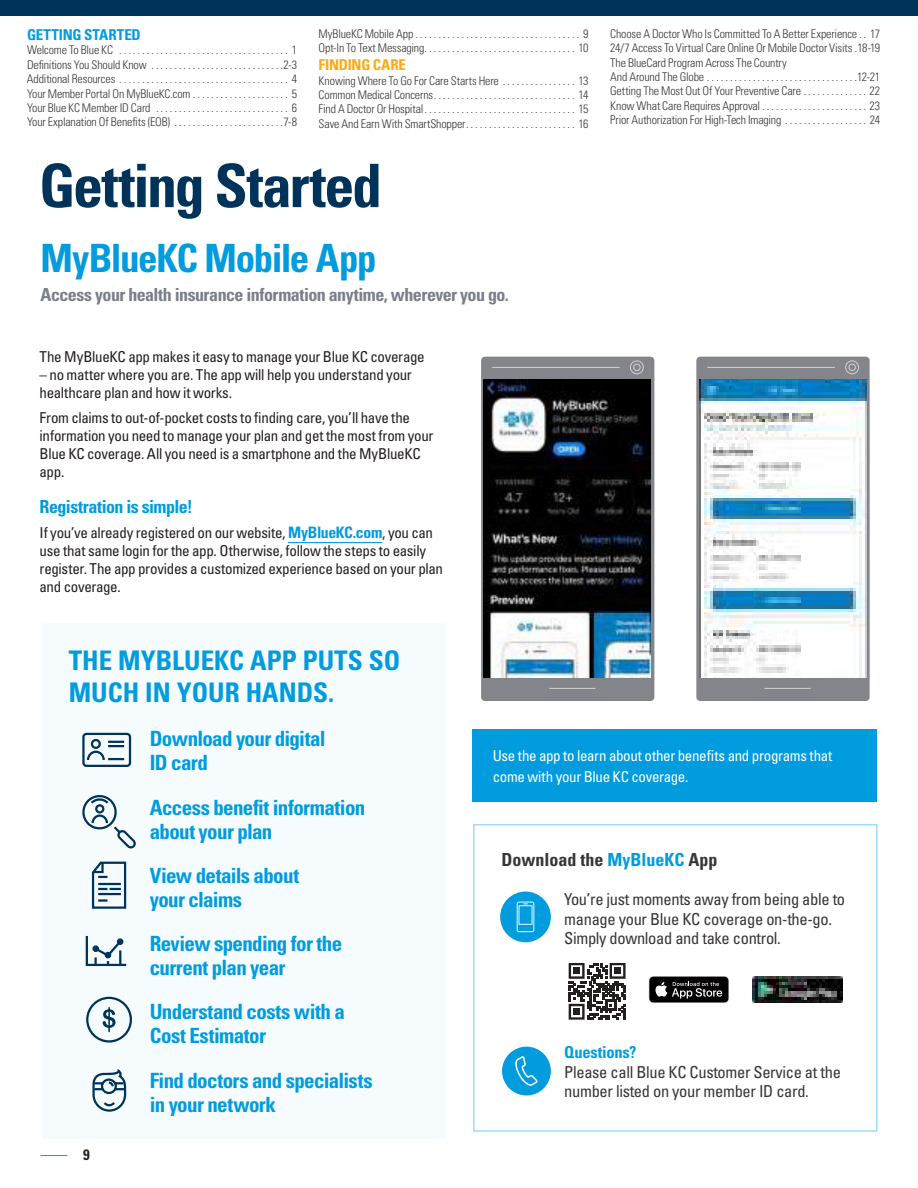
<style>
.page{position:relative;width:918px;height:1188px;background:#fff}
.page>*{position:absolute;margin:0;border:0;box-sizing:border-box;transform-origin:0 0}
.t1{font:700 condensed 60px "Univers LT Std";letter-spacing:-.03em;color:#003359}
.t2{font:700 condensed 39px "Univers LT Std";letter-spacing:-.035em;color:#009cde}
.t3{font:700 condensed 27px/32.4px "Univers LT Std";color:#009cde}
.t4{font:700 condensed 21px/24px "Univers LT Std";letter-spacing:-.03em;color:#009cde}
.t5{font:700 condensed 18px "Univers LT Std";letter-spacing:-.03em;color:#7a7e89}
.t6{font:700 condensed 18px "Univers LT Std";color:#393535}
.t7{font:700 condensed 18px "Univers LT Std";letter-spacing:-.03em;color:#009cde}
.t8{font:condensed 16.5px/19.5px "Univers LT Std";letter-spacing:-.02em;color:#393535}
.t9{font:700 condensed 16.5px "Univers LT Std";letter-spacing:-.01em;color:#009cde}
.t10{font:condensed 15px/18px "Univers LT Std";letter-spacing:-.02em;color:#241f1f}
.t11{font:condensed 15px/21px "Univers LT Std";letter-spacing:-.02em;color:#fff}
.t12{font:700 condensed 15px "Univers LT Std";color:#009cde}
.t13{font:700 condensed 15px "Univers LT Std";letter-spacing:-.015em;color:#fea814}
.t14{font:700 condensed 15px "Univers LT Std";color:#241f1f}
.t15{font:300 condensed 12px/14.4px "Univers LT Std";letter-spacing:-.01em;color:#393535;text-align:justify}
.s1{font-weight:700;font-size:15.75px;color:#009cde}
.s2{color:#009cde}
</style>
<div class="page">
<svg style="left:40px;top:1155px;width:27px;height:1px"></svg>
<div style="left:0;top:0;width:918px;height:15px;background:#003359"></div>
<hr style="left:288px;top:542px;width:94px;height:1px;background:#009cde">
<div style="left:472px;top:730px;width:406px;height:72px;background:#009cde"></div>
<div style="left:42px;top:623px;width:404px;height:516px;background:#f6fbfe"></div>
<div style="left:82px;top:733px;width:49px;height:34px;border:2px solid #003359;border-radius:3px"></div>
<div style="left:91px;top:739px;width:10px;height:10px;border:2px solid #003359;border-radius:50%"></div>
<svg style="left:86px;top:741px;width:38px;height:20px"></svg>
<svg style="left:85px;top:936px;width:42px;height:31px"></svg>
<svg style="left:103px;top:1007px;width:13px;height:25px"></svg>
<div style="left:86px;top:997px;width:46px;height:46px;border:2px solid #003359;border-radius:50%"></div>
<svg style="left:92px;top:1071px;width:35px;height:41px"></svg>
<svg style="left:82px;top:795px;width:54px;height:54px"></svg>
<svg style="left:91px;top:861px;width:36px;height:48px"></svg>
<div style="left:473px;top:824px;width:405px;height:308px;border:2px solid #a0dbf7"></div>
<div style="left:503px;top:1047px;width:47px;height:48px;background:#009cde;border-radius:50%"></div>
<div style="left:502px;top:1047px;width:49px;height:48px;border:2px solid #009cde;border-radius:50%"></div>
<svg style="left:514px;top:1046px;width:25px;height:40px"></svg>
<div style="left:501px;top:892px;width:49px;height:50px;background:#009cde;border-radius:50%"></div>
<div style="left:500px;top:892px;width:51px;height:50px;border:2px solid #009cde;border-radius:50%"></div>
<svg style="left:517px;top:902px;width:17px;height:30px"></svg>
<svg style="left:649px;top:976px;width:80px;height:27px;background:#353334"></svg>
<img style="left:753px;top:976px;width:90px;height:27px">
<svg style="left:568px;top:963px;width:1px;height:57px"></svg>
<svg style="left:569px;top:963px;width:57px;height:57px"></svg>
<div style="left:573px;top:967px;width:7px;height:7px;background:#241f1f"></div>
<div style="left:614px;top:967px;width:7px;height:7px;background:#241f1f"></div>
<div style="left:573px;top:1008px;width:7px;height:7px;background:#241f1f"></div>
<div style="left:696px;top:357px;width:174px;height:344px;background:#84858a;border-radius:4px"></div>
<hr style="left:764px;top:688px;width:47px;height:1px;background:#d5d0d2">
<hr style="left:707px;top:367px;width:128px;height:1px;background:#d5d0d2">
<div style="left:845px;top:360px;width:14px;height:14px;border:1px solid #d5d0d2;border-radius:50%"></div>
<div style="left:848px;top:364px;width:8px;height:7px;border:1px solid #d5d0d2;border-radius:50%"></div>
<img style="left:699px;top:380px;width:168px;height:298px">
<div style="left:481px;top:357px;width:173px;height:344px;background:#84858a;border-radius:4px"></div>
<hr style="left:549px;top:688px;width:46px;height:1px;background:#d5d0d2">
<hr style="left:492px;top:367px;width:128px;height:1px;background:#d5d0d2">
<div style="left:630px;top:360px;width:14px;height:14px;border:1px solid #d5d0d2;border-radius:50%"></div>
<div style="left:633px;top:364px;width:8px;height:7px;border:1px solid #d5d0d2;border-radius:50%"></div>
<img style="left:484px;top:380px;width:167px;height:298px">
<p class="t12" style="left:27px;top:25px;width:115px">GETTING STARTED</p>
<p class="t15" style="left:27px;top:43px;width:272px">Welcome To Blue KC . . . . . . . . . . . . . . . . . . . . . . . . . . . . . . . . . . . . . 1<br>Definitions You Should Know . . . . . . . . . . . . . . . . . . . . . . . . . . . . 2-3<br>Additional Resources . . . . . . . . . . . . . . . . . . . . . . . . . . . . . . . . . . . . . 4<br>Your Member Portal On MyBlueKC.com . . . . . . . . . . . . . . . . . . . . . 5<br>Your Blue KC Member ID Card . . . . . . . . . . . . . . . . . . . . . . . . . . . . . 6<br>Your Explanation Of Benefits (EOB) . . . . . . . . . . . . . . . . . . . . . . . 7-8</p>
<p class="t15" style="left:319px;top:26px;width:272px">MyBlueKC Mobile App . . . . . . . . . . . . . . . . . . . . . . . . . . . . . . . . . . . . 9<br>Opt-In To Text Messaging . . . . . . . . . . . . . . . . . . . . . . . . . . . . . . . . . 10</p>
<p class="t13" style="left:319px;top:56px;width:89px">FINDING CARE</p>
<p class="t15" style="left:319px;top:73px;width:272px">Knowing Where To Go For Care Starts Here . . . . . . . . . . . . . . . . 13<br>Common Medical Concerns . . . . . . . . . . . . . . . . . . . . . . . . . . . . . . . 14<br>Find A Doctor Or Hospital . . . . . . . . . . . . . . . . . . . . . . . . . . . . . . . . . 15<br>Save And Earn With SmartShopper . . . . . . . . . . . . . . . . . . . . . . . . 16</p>
<h1 class="t1" style="left:39px;top:149px;width:344px">Getting Started</h1>
<h2 class="t2" style="left:40px;top:235px;width:338px">MyBlueKC Mobile App</h2>
<h3 class="t5" style="left:40px;top:283px;width:470px">Access your health insurance information anytime, wherever you go.</h3>
<p class="t10" style="left:40px;top:347px;width:386px">The MyBlueKC app makes it easy to manage your Blue KC coverage</p>
<p class="t10" style="left:40px;top:365px;width:374px">– no matter where you are. The app will help you understand your healthcare plan and how it works.</p>
<p class="t10" style="left:40px;top:408px;width:395px">From claims to out-of-pocket costs to finding care, you’ll have the information you need to manage your plan and get the most from your Blue KC coverage. All you need is a smartphone and the MyBlueKC app.</p>
<h3 class="t7" style="left:40px;top:495px;width:155px">Registration is simple!</h3>
<p class="t10" style="left:40px;top:524px;width:405px">If you’ve already registered on our website, <span class="s1">MyBlueKC.com</span>, you can use that same login for the app. Otherwise, follow the steps to easily register. The app provides a customized experience based on your plan and coverage.</p>
<p class="t15" style="left:610px;top:26px;width:272px;text-align:left">Choose A Doctor Who Is Committed To A Better Experience . . 17<br>24/7 Access To Virtual Care Online Or Mobile Doctor Visits. 18-19<br>The BlueCard Program Across The Country<br>And Around The Globe . . . . . . . . . . . . . . . . . . . . . . . . . . . . . . . . 12-21<br>Getting The Most Out Of Your Preventive Care . . . . . . . . . . . . . . 22<br>Know What Care Requires Approval . . . . . . . . . . . . . . . . . . . . . . . 23<br>Prior Authorization For High-Tech Imaging . . . . . . . . . . . . . . . . . . 24</p>
<h3 class="t3" style="left:69px;top:644px;width:333px">THE MYBLUEKC APP PUTS SO<br>MUCH IN YOUR HANDS.</h3>
<h3 class="t4" style="left:150px;top:727px;width:177px">Download your digital<br>ID card</h3>
<h3 class="t4" style="left:150px;top:795px;width:217px">Access benefit information about your plan</h3>
<h3 class="t4" style="left:150px;top:863px;width:151px">View details about your claims</h3>
<h3 class="t4" style="left:150px;top:932px;width:194px">Review spending for the current plan year</h3>
<h3 class="t4" style="left:150px;top:1000px;width:197px">Understand costs with a<br>Cost Estimator</h3>
<h3 class="t4" style="left:150px;top:1068px;width:224px">Find doctors and specialists in your network</h3>
<p class="t14" style="left:83px;top:1145px;width:8px">9</p>
<p class="t11" style="left:493px;top:745px;width:341px">Use the app to learn about other benefits and programs that come with your Blue KC coverage.</p>
<h3 class="t6" style="left:502px;top:848px;width:217px">Download the <span class="s2">MyBlueKC</span> App</h3>
<h3 class="t8" style="left:564px;top:889px;width:282px">You’re just moments away from being able to manage your Blue KC coverage on-the-go.<br>Simply download and take control.</h3>
<h3 class="t9" style="left:564px;top:1042px;width:74px">Questions?</h3>
<h3 class="t8" style="left:564px;top:1062px;width:278px">Please call Blue KC Customer Service at the number listed on your member ID card.</h3>
</div>
